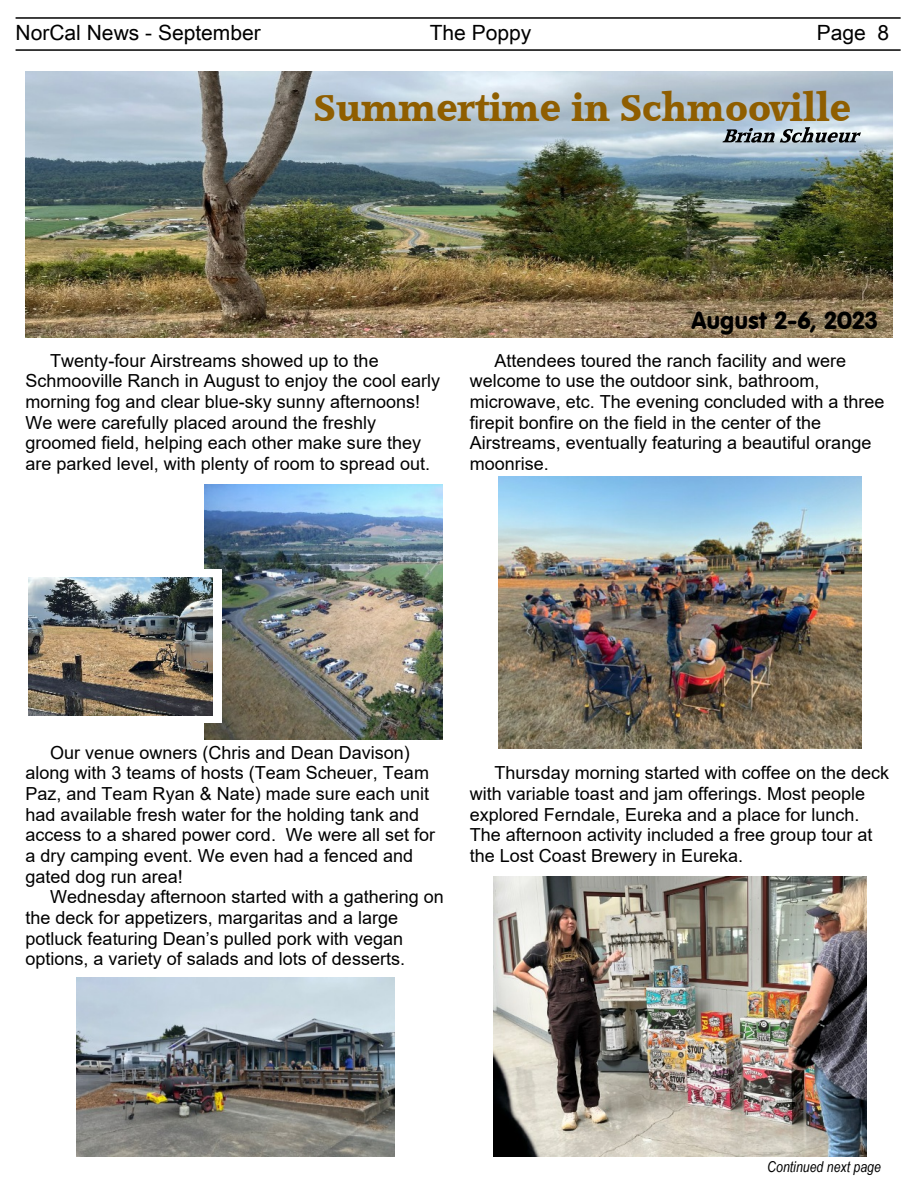
<style>
.page{position:relative;width:918px;height:1188px;background:#fff}
.page>*{position:absolute;margin:0;border:0;box-sizing:border-box;transform-origin:0 0}
.t1{font:36px "Accord SF Bold";color:#8f5e00}
.t2{font:24px "VAG Rounded BT";color:#000}
.t3{font:21px "Arial Unicode MS";color:#000}
.t4{font:18px/20.7px "Arial";color:#000}
.t5{font:italic 15px "Arial Narrow";color:#000}
</style>
<div class="page">
<hr style="left:16px;top:17px;width:885px;height:2px;background:#000">
<hr style="left:16px;top:49px;width:885px;height:2px;background:#000">
<img style="left:26px;top:71px;width:867px;height:267px">
<img style="left:204px;top:485px;width:238px;height:255px">
<img style="left:499px;top:476px;width:363px;height:272px">
<img style="left:494px;top:877px;width:372px;height:279px">
<img style="left:77px;top:978px;width:317px;height:179px">
<svg style="left:722px;top:127px;width:139px;height:16px;background:#899398"></svg>
<div style="left:102px;top:570px;width:119px;height:153px;background:#fff"></div>
<img style="left:28px;top:577px;width:185px;height:138px">
<p class="t3" style="left:16px;top:25px;width:247px">NorCal News - September</p>
<p class="t3" style="left:430px;top:25px;width:103px">The Poppy</p>
<p class="t3" style="left:817px;top:25px;width:74px">Page 8</p>
<h1 class="t1" style="left:315px;top:90px;width:538px">Summertime in Schmooville</h1>
<p class="t4" style="left:26px;top:352px;width:416px;text-indent:25px">Twenty-four Airstreams showed up to the Schmooville Ranch in August to enjoy the cool early morning fog and clear blue-sky sunny afternoons!<br>We were carefully placed around the freshly groomed field, helping each other make sure they are parked level, with plenty of room to spread out.</p>
<h2 class="t2" style="left:691px;top:311px;width:188px">August 2-6, 2023</h2>
<p class="t4" style="left:470px;top:352px;width:416px;text-indent:25px">Attendees toured the ranch facility and were welcome to use the outdoor sink, bathroom, microwave, etc. The evening concluded with a three firepit bonfire on the field in the center of the Airstreams, eventually featuring a beautiful orange moonrise.</p>
<p class="t4" style="left:26px;top:744px;width:411px;text-indent:25px">Our venue owners (Chris and Dean Davison) along with 3 teams of hosts (Team Scheuer, Team Paz, and Team Ryan &amp; Nate) made sure each unit had available fresh water for the holding tank and access to a shared power cord. We were all set for a dry camping event. We even had a fenced and gated dog run area!</p>
<p class="t4" style="left:26px;top:888px;width:420px;text-indent:25px">Wednesday afternoon started with a gathering on the deck for appetizers, margaritas and a large potluck featuring Dean’s pulled pork with vegan options, a variety of salads and lots of desserts.</p>
<p class="t4" style="left:470px;top:764px;width:421px;text-indent:25px">Thursday morning started with coffee on the deck with variable toast and jam offerings. Most people explored Ferndale, Eureka and a place for lunch.<br>The afternoon activity included a free group tour at the Lost Coast Brewery in Eureka.</p>
<p class="t5" style="left:767px;top:1161px;width:115px">Continued next page</p>
</div>
